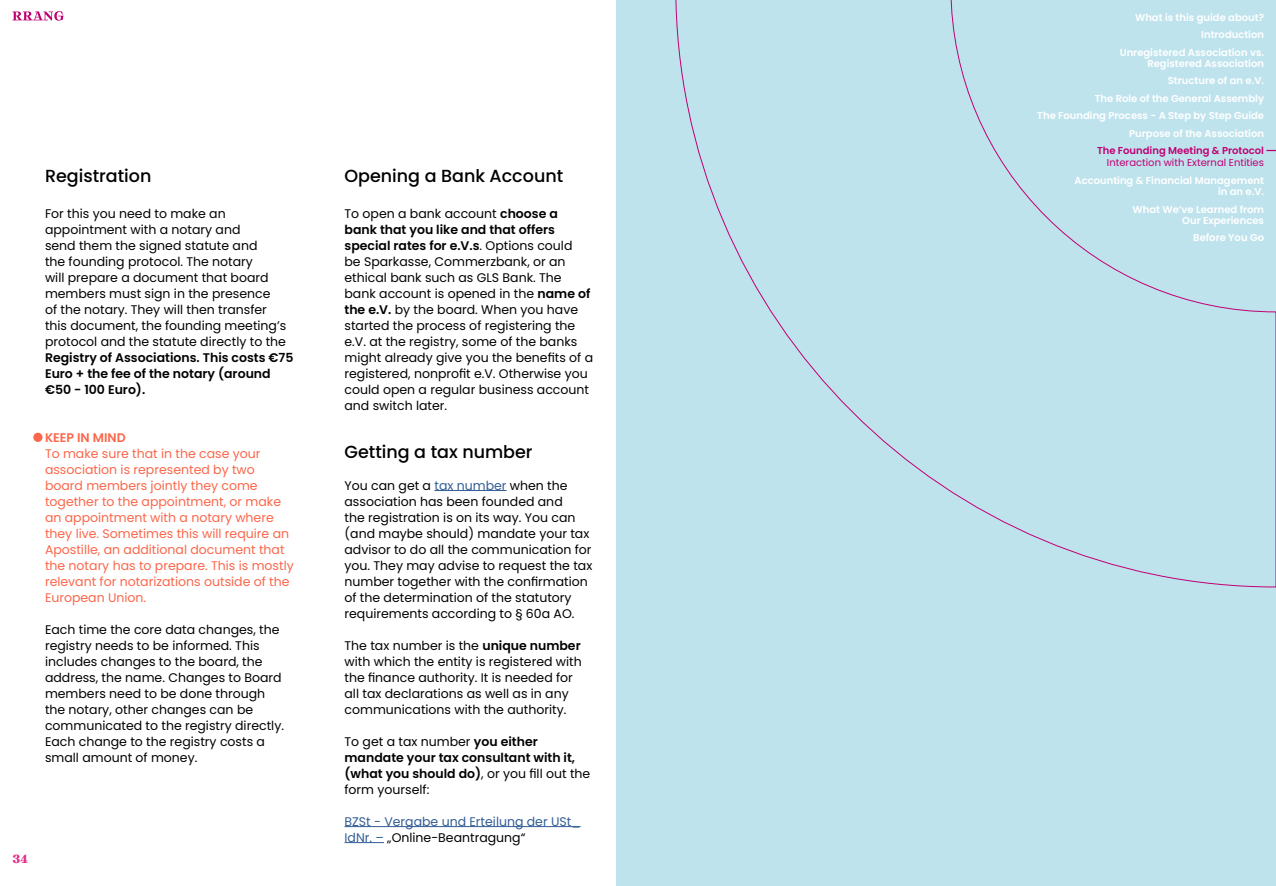
<style>
.page{position:relative;width:1276px;height:886px;background:#fff}
.page>*{position:absolute;margin:0;border:0;box-sizing:border-box;transform-origin:0 0}
.t1{font:500 17.5px "Poppins";color:#000}
.t2{font:12.5px/16px "Poppins";color:#000}
.t3{font:12.5px/16px "Poppins";color:#fc664a}
.t4{font:600 12.5px/16px "Poppins";color:#000}
.t5{font:12.5px/16px "Poppins";color:#325d95}
.t6{font:600 12.5px "Poppins";color:#fc664a}
.t7{font:11.25px "Grafier Variable";color:#e42e87}
.t8{font:600 10px/17.5px "Poppins";color:#fff;text-align:right}
.t9{font:10px "Poppins";color:#bf0073}
.t10{font:600 10px "Poppins";color:#bf0073}
.s1{font-weight:600}
.s2{color:#325d95}
.s3{font-weight:400}
.s4{color:#000}
</style>
<div class="page">
<div style="left:617px;top:0;width:659px;height:886px;background:#bfe3ed"></div>
<hr style="left:434px;top:490px;width:72px;height:1px;background:#325d95">
<hr style="left:344px;top:826px;width:236px;height:1px;background:#325d95">
<hr style="left:344px;top:842px;width:40px;height:1px;background:#325d95">
<div style="left:33px;top:433px;width:10px;height:9px;background:#fc664a;border-radius:50%"></div>
<svg style="left:12px;top:11px;width:52px;height:10px"></svg>
<svg style="left:675px;top:0;width:601px;height:587px"></svg>
<h1 class="t1" style="left:45px;top:165px;width:108px">Registration</h1>
<p class="t2" style="left:45px;top:205px;width:243px">For this you need to make an appointment with a notary and<br>send them the signed statute and<br>the founding protocol. The notary<br>will prepare a document that board members must sign in the presence<br>of the notary. They will then transfer this document, the founding meeting’s protocol and the statute directly to the</p>
<p class="t4" style="left:45px;top:349px;width:250px">Registry of Associations. This costs €75<br>Euro + the fee of the notary (around €50 - 100 Euro).</p>
<p class="t6" style="left:45px;top:430px;width:82px">KEEP IN MIND</p>
<p class="t3" style="left:45px;top:445px;width:250px">To make sure that in the case your association is represented by two board members jointly they come together to the appointment, or make an appointment with a notary where they live. Sometimes this will require an Apostille, an additional document that the notary has to prepare. This is mostly relevant for notarizations outside of the European Union.</p>
<p class="t2" style="left:45px;top:621px;width:240px">Each time the core data changes, the registry needs to be informed. This includes changes to the board, the address, the name. Changes to Board members need to be done through the notary, other changes can be communicated to the registry directly.<br>Each change to the registry costs a small amount of money.</p>
<p class="t7" style="left:12px;top:851px;width:17px">34</p>
<h1 class="t1" style="left:344px;top:165px;width:220px">Opening a Bank Account</h1>
<p class="t2" style="left:344px;top:205px;width:250px">To open a bank account <span class="s1">choose a bank that you like and that offers special rates for e.V.s</span>. Options could<br>be Sparkasse, Commerzbank, or an ethical bank such as GLS Bank. The bank account is opened in the <span class="s1">name of the e.V.</span> by the board. When you have started the process of registering the e.V. at the registry, some of the banks might already give you the benefits of a registered, nonprofit e.V. Otherwise you could open a regular business account and switch later.</p>
<h1 class="t1" style="left:344px;top:441px;width:190px">Getting a tax number</h1>
<p class="t2" style="left:344px;top:477px;width:249px">You can get a <span class="s2">tax number</span> when the association has been founded and<br>the registration is on its way. You can (and maybe should) mandate your tax advisor to do all the communication for you. They may advise to request the tax number together with the confirmation of the determination of the statutory requirements according to § 60a AO.</p>
<p class="t2" style="left:344px;top:637px;width:239px">The tax number is the <span class="s1">unique number </span>with which the entity is registered with the finance authority. It is needed for all tax declarations as well as in any communications with the authority.</p>
<p class="t4" style="left:344px;top:733px;width:247px"><span class="s3">To get a tax number</span> you either mandate your tax consultant with it, (what you should do)<span class="s3">, or you fill out the form yourself:</span></p>
<p class="t5" style="left:344px;top:813px;width:237px">BZSt - Vergabe und Erteilung der USt_<br>IdNr. – <span class="s4">„Online-Beantragung“</span></p>
<p class="t8" style="left:1119px;top:8px;width:146px">What is this guide about?<br>Introduction<br>Unregistered Association vs.</p>
<p class="t8" style="left:1037px;top:55px;width:228px">Registered Association<br>Structure of an e.V.<br>The Role of the General Assembly<br>The Founding Process - A Step by Step Guide<br>Purpose of the Association</p>
<p class="t10" style="left:1097px;top:145px;width:169px">The Founding Meeting &amp; Protocol</p>
<p class="t9" style="left:1107px;top:157px;width:159px">Interaction with External Entities</p>
<p class="t8" style="left:1074px;top:175px;width:191px;line-height:11.2px">Accounting &amp; Financial Management in an e.V.</p>
<p class="t8" style="left:1132px;top:203px;width:133px;line-height:11.2px">What We’ve Learned from<br>Our Experiences</p>
<p class="t8" style="left:1193px;top:229px;width:72px">Before You Go</p>
</div>
